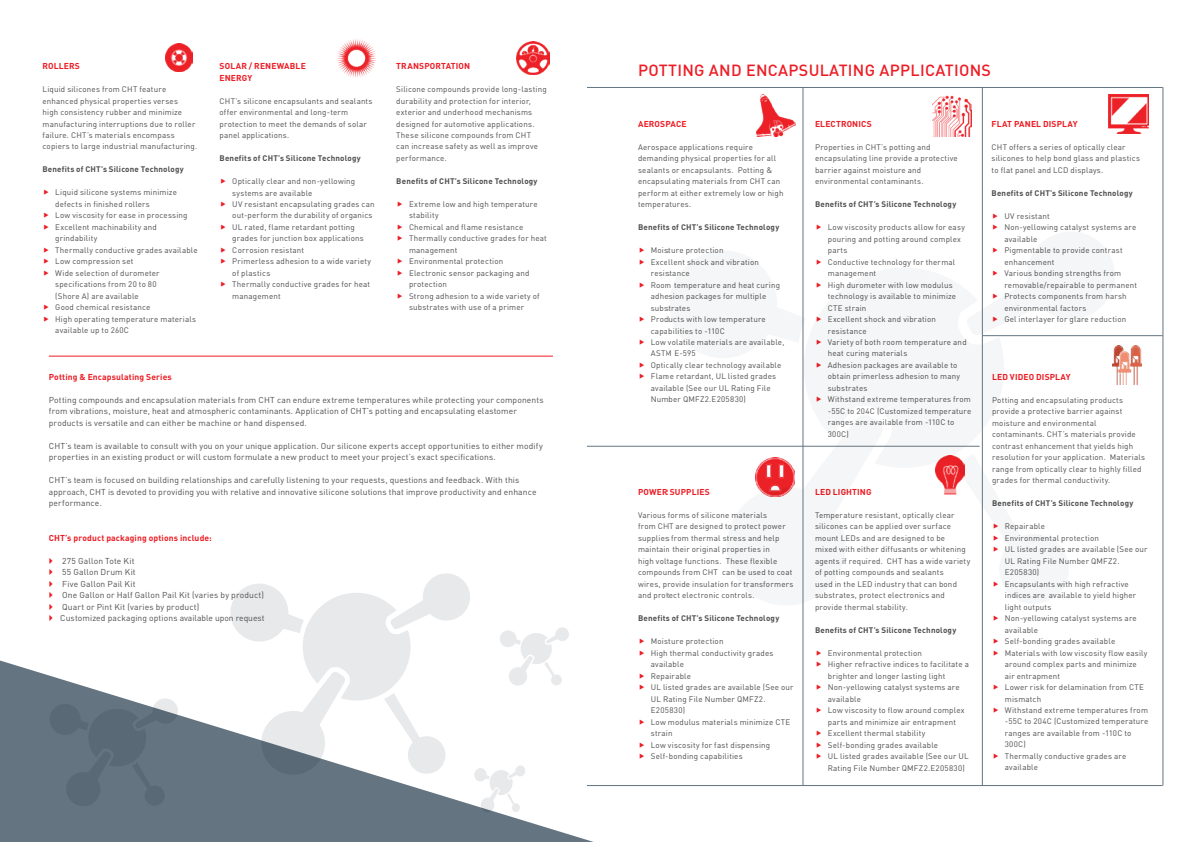
<style>
.page{position:relative;width:1191px;height:842px;background:#fff}
.page>*{position:absolute;margin:0;border:0;box-sizing:border-box;transform-origin:0 0}
.t1{font:500 16px "DIN Pro";letter-spacing:.02em;color:#ed1c24}
.t2{font:8.5px/11.5px "DIN Pro";letter-spacing:.015em;color:#4e4e4e}
.t3{font:700 8.5px/11.5px "DIN Pro";letter-spacing:.015em;color:#ed1c24}
.t4{font:8px/11.5px "DIN Pro";letter-spacing:.02em;color:#4e4e4e}
.t5{font:700 8px "DIN Pro";letter-spacing:.02em;color:#4e4e4e}
</style>
<div class="page">
<img style="left:756px;top:95px;width:39px;height:41px">
<img style="left:1109px;top:95px;width:39px;height:39px">
<img style="left:1112px;top:345px;width:29px;height:39px">
<img style="left:935px;top:471px;width:19px;height:23px">
<svg style="left:725px;top:445px;width:79px;height:162px"></svg>
<svg style="left:803px;top:338px;width:179px;height:133px;fill:#f5f6f7"></svg>
<svg style="left:803px;top:249px;width:3px;height:110px"></svg>
<svg style="left:0;top:660px;width:594px;height:182px;fill:#647481"></svg>
<svg style="left:49px;top:698px;width:129px;height:109px;background:#647380"></svg>
<svg style="left:230px;top:573px;width:339px;height:239px"></svg>
<img style="left:166px;top:44px;width:27px;height:27px">
<img style="left:337px;top:39px;width:39px;height:38px">
<img style="left:516px;top:41px;width:33px;height:33px">
<hr style="left:587px;top:87px;width:575px;height:1px;background:#647481">
<hr style="left:587px;top:785px;width:575px;height:1px;background:#647481">
<hr style="left:982px;top:335px;width:180px;height:1px;background:#647481">
<hr style="left:587px;top:446px;width:392px;height:1px;background:#647481">
<hr style="left:802px;top:87px;width:1px;height:698px;background:#647481">
<hr style="left:982px;top:87px;width:1px;height:698px;background:#647481">
<hr style="left:1162px;top:87px;width:1px;height:698px;background:#647481">
<img style="left:932px;top:95px;width:39px;height:42px">
<hr style="left:49px;top:356px;width:504px;height:1px;background:#ed1c24">
<svg style="left:954px;top:454px;width:29px;height:151px"></svg>
<svg style="left:816px;top:339px;width:5px;height:6px"></svg>
<svg style="left:816px;top:362px;width:5px;height:6px"></svg>
<svg style="left:816px;top:397px;width:5px;height:5px"></svg>
<svg style="left:981px;top:225px;width:134px;height:113px"></svg>
<p class="t3" style="left:43px;top:60px;width:39px">ROLLERS</p>
<p class="t4" style="left:43px;top:83px;width:156px">Liquid silicones from CHT feature enhanced physical properties verses<br>high consistency rubber and minimize manufacturing interruptions due to roller failure. CHT’s materials encompass copiers to large industrial manufacturing.</p>
<p class="t5" style="left:43px;top:164px;width:143px">Benefits of CHT’s Silicone Technology</p>
<p class="t4" style="left:55px;top:187px;width:144px">Liquid silicone systems minimize defects in finished rollers<br>Low viscosity for ease in processing<br>Excellent machinability and grindability<br>Thermally conductive grades available<br>Low compression set<br>Wide selection of durometer specifications from 20 to 80<br>(Shore A) are available<br>Good chemical resistance<br>High operating temperature materials available up to 260C</p>
<p class="t3" style="left:219px;top:60px;width:88px">SOLAR / RENEWABLE<br>ENERGY</p>
<p class="t4" style="left:219px;top:95px;width:154px">CHT’s silicone encapsulants and sealants offer environmental and long-term protection to meet the demands of solar panel applications.</p>
<p class="t5" style="left:219px;top:153px;width:143px">Benefits of CHT’s Silicone Technology</p>
<p class="t4" style="left:232px;top:175px;width:144px">Optically clear and non-yellowing systems are available<br>UV resistant encapsulating grades can out-perform the durability of organics<br>UL rated, flame retardant potting grades for junction box applications<br>Corrosion resistant<br>Primerless adhesion to a wide variety of plastics<br>Thermally conductive grades for heat management</p>
<p class="t3" style="left:396px;top:60px;width:75px">TRANSPORTATION</p>
<p class="t4" style="left:396px;top:83px;width:152px">Silicone compounds provide long-lasting durability and protection for interior, exterior and underhood mechanisms designed for automotive applications.<br>These silicone compounds from CHT<br>can increase safety as well as improve performance.</p>
<p class="t5" style="left:396px;top:176px;width:143px">Benefits of CHT’s Silicone Technology</p>
<p class="t4" style="left:409px;top:198px;width:139px">Extreme low and high temperature stability<br>Chemical and flame resistance<br>Thermally conductive grades for heat management<br>Environmental protection<br>Electronic sensor packaging and protection<br>Strong adhesion to a wide variety of substrates with use of a primer</p>
<p class="t3" style="left:49px;top:370px;width:124px">Potting &amp; Encapsulating Series</p>
<p class="t2" style="left:49px;top:393px;width:496px">Potting compounds and encapsulation materials from CHT can endure extreme temperatures while protecting your components from vibrations, moisture, heat and atmospheric contaminants. Application of CHT’s potting and encapsulating elastomer products is versatile and can either be machine or hand dispensed.</p>
<p class="t2" style="left:49px;top:439px;width:495px">CHT’s team is available to consult with you on your unique application. Our silicone experts accept opportunities to either modify properties in an existing product or will custom formulate a new product to meet your project’s exact specifications.</p>
<p class="t2" style="left:49px;top:474px;width:489px">CHT’s team is focused on building relationships and carefully listening to your requests, questions and feedback. With this approach, CHT is devoted to providing you with relative and innovative silicone solutions that improve productivity and enhance performance.</p>
<p class="t3" style="left:49px;top:531px;width:164px">CHT’s product packaging options include:</p>
<p class="t2" style="left:60px;top:554px;width:206px">275 Gallon Tote Kit<br>55 Gallon Drum Kit<br>Five Gallon Pail Kit<br>One Gallon or Half Gallon Pail Kit (varies by product)<br>Quart or Pint Kit (varies by product)<br>Customized packaging options available upon request</p>
<h1 class="t1" style="left:638px;top:59px;width:354px">POTTING AND ENCAPSULATING APPLICATIONS</h1>
<p class="t3" style="left:638px;top:117px;width:50px">AEROSPACE</p>
<p class="t4" style="left:638px;top:141px;width:147px">Aerospace applications require demanding physical properties for all sealants or encapsulants. Potting &amp; encapsulating materials from CHT can perform at either extremely low or high temperatures.</p>
<p class="t5" style="left:638px;top:222px;width:143px">Benefits of CHT’s Silicone Technology</p>
<p class="t4" style="left:651px;top:244px;width:135px">Moisture protection<br>Excellent shock and vibration resistance<br>Room temperature and heat curing adhesion packages for multiple substrates<br>Products with low temperature capabilities to -110C<br>Low volatile materials are available,<br>ASTM E-595<br>Optically clear technology available<br>Flame retardant, UL listed grades available (See our UL Rating File<br>Number QMFZ2.E205830)</p>
<p class="t3" style="left:638px;top:485px;width:73px">POWER SUPPLIES</p>
<p class="t4" style="left:638px;top:509px;width:157px">Various forms of silicone materials<br>from CHT are designed to protect power supplies from thermal stress and help maintain their original properties in<br>high voltage functions. These flexible compounds from CHT can be used to coat wires, provide insulation for transformers and protect electronic controls.</p>
<p class="t5" style="left:638px;top:613px;width:143px">Benefits of CHT’s Silicone Technology</p>
<p class="t4" style="left:651px;top:635px;width:144px">Moisture protection<br>High thermal conductivity grades available<br>Repairable<br>UL listed grades are available (See our<br>UL Rating File Number QMFZ2.<br>E205830)<br>Low modulus materials minimize CTE strain<br>Low viscosity for fast dispensing<br>Self-bonding capabilities</p>
<p class="t3" style="left:815px;top:117px;width:58px">ELECTRONICS</p>
<p class="t4" style="left:815px;top:141px;width:144px">Properties in CHT’s potting and encapsulating line provide a protective barrier against moisture and environmental contaminants.</p>
<p class="t5" style="left:815px;top:199px;width:143px">Benefits of CHT’s Silicone Technology</p>
<p class="t4" style="left:828px;top:221px;width:145px">Low viscosity products allow for easy pouring and potting around complex parts<br>Conductive technology for thermal management<br>High durometer with low modulus technology is available to minimize<br>CTE strain<br>Excellent shock and vibration resistance<br>Variety of both room temperature and heat curing materials<br>Adhesion packages are available to obtain primerless adhesion to many substrates<br>Withstand extreme temperatures from -55C to 204C (Customized temperature ranges are available from -110C to<br>300C)</p>
<p class="t3" style="left:815px;top:485px;width:58px">LED LIGHTING</p>
<p class="t4" style="left:815px;top:509px;width:157px">Temperature resistant, optically clear silicones can be applied over surface mount LEDs and are designed to be<br>mixed with either diffusants or whitening agents if required. CHT has a wide variety of potting compounds and sealants<br>used in the LED industry that can bond substrates, protect electronics and provide thermal stability.</p>
<p class="t5" style="left:815px;top:624px;width:143px">Benefits of CHT’s Silicone Technology</p>
<p class="t4" style="left:828px;top:647px;width:143px">Environmental protection<br>Higher refractive indices to facilitate a brighter and longer lasting light<br>Non-yellowing catalyst systems are available<br>Low viscosity to flow around complex parts and minimize air entrapment<br>Excellent thermal stability<br>Self-bonding grades available<br>UL listed grades available (See our UL<br>Rating File Number QMFZ2.E205830)</p>
<p class="t3" style="left:991px;top:117px;width:87px">FLAT PANEL DISPLAY</p>
<p class="t4" style="left:991px;top:141px;width:150px">CHT offers a series of optically clear silicones to help bond glass and plastics to flat panel and LCD displays.</p>
<p class="t5" style="left:991px;top:187px;width:143px">Benefits of CHT’s Silicone Technology</p>
<p class="t4" style="left:1004px;top:210px;width:134px">UV resistant<br>Non-yellowing catalyst systems are available<br>Pigmentable to provide contrast enhancement<br>Various bonding strengths from removable/repairable to permanent<br>Protects components from harsh environmental factors<br>Gel interlayer for glare reduction</p>
<p class="t3" style="left:992px;top:370px;width:80px">LED VIDEO DISPLAY</p>
<p class="t4" style="left:992px;top:394px;width:154px">Potting and encapsulating products provide a protective barrier against moisture and environmental contaminants. CHT’s materials provide contrast enhancement that yields high resolution for your application. Materials range from optically clear to highly filled grades for thermal conductivity.</p>
<p class="t5" style="left:992px;top:498px;width:143px">Benefits of CHT’s Silicone Technology</p>
<p class="t4" style="left:1004px;top:520px;width:145px">Repairable<br>Environmental protection<br>UL listed grades are available (See our<br>UL Rating File Number QMFZ2.<br>E205830)<br>Encapsulants with high refractive indices are available to yield higher light outputs<br>Non-yellowing catalyst systems are available<br>Self-bonding grades available<br>Materials with low viscosity flow easily around complex parts and minimize air entrapment<br>Lower risk for delamination from CTE mismatch<br>Withstand extreme temperatures from -55C to 204C (Customized temperature ranges are available from -110C to<br>300C)<br>Thermally conductive grades are available</p>
</div>
